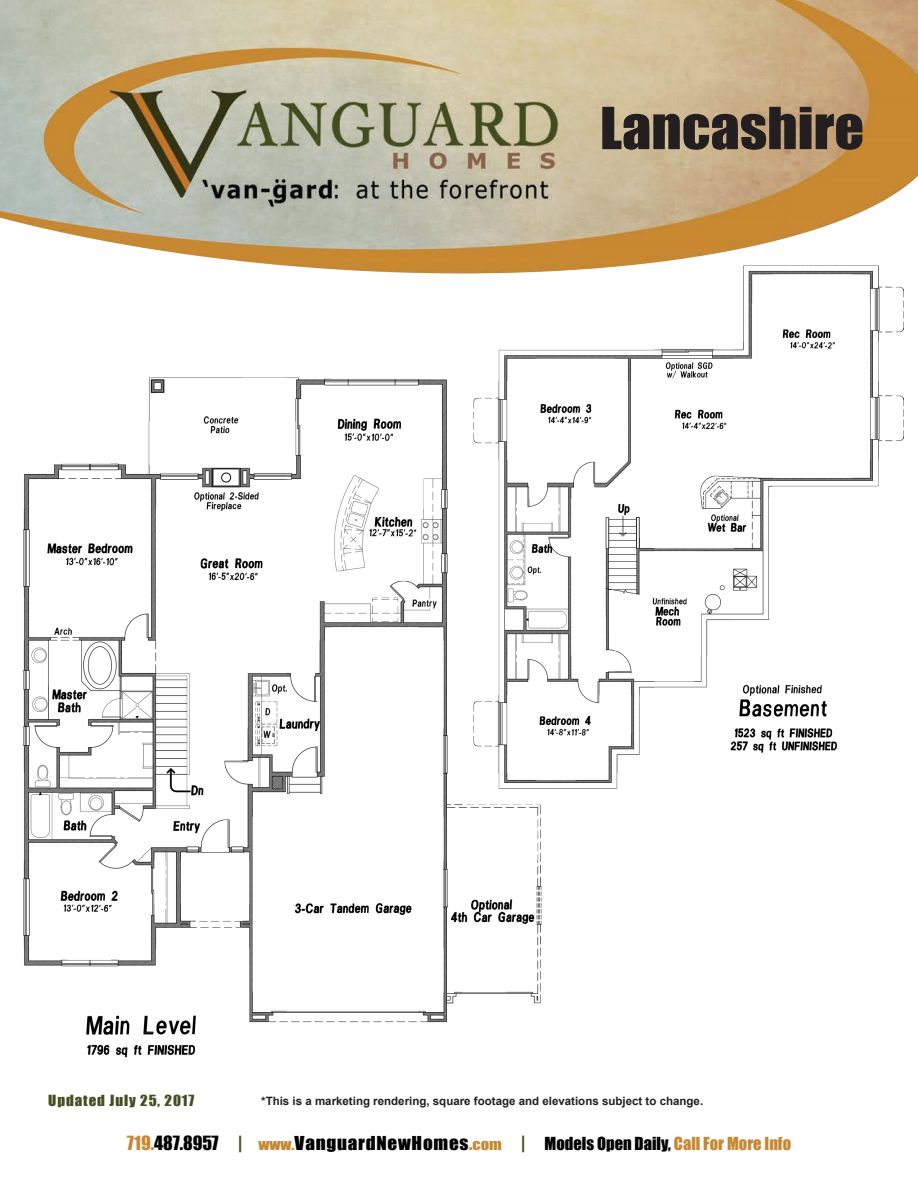
<style>
.page{position:relative;width:918px;height:1188px;background:#fff}
.page>*{position:absolute;margin:0;border:0;box-sizing:border-box;transform-origin:0 0}
.t1{font:53.55px "Impact";color:#231f20;scale:1.09 1}
.t2{font:17.7px "Impact";letter-spacing:.04em;color:#000;scale:1.08 1}
.t3{font:14.1px "Impact";letter-spacing:.06em;color:#434e21;scale:1.06 1}
.t4{font:700 11.55px "Arial";color:#231f20}
.s1{font-size:18px;color:#c68832}
.s2{font-size:18px}
.s3{font-size:18px;color:#444e21}
.s4{font-size:14.1px;color:#c68832}
.s5{font-size:16.5px}
.s6{font-size:16.5px;color:#c68832}
</style>
<div class="page">
<img style="left:0;top:0;width:918px;height:274px">
<img style="left:23px;top:377px;width:519px;height:681px">
<img style="left:464px;top:263px;width:440px;height:552px">
<p class="t1" style="left:600px;top:87px;width:244px">Lancashire</p>
<p class="t3" style="left:48px;top:1089px;width:139px">Updated July 25, 2017</p>
<p class="t4" style="left:261px;top:1093px;width:444px">*This is a marketing rendering, square footage and elevations subject to change.</p>
<p class="t2" style="left:127px;top:1129px;width:617px"><span class="s1">719.</span><span class="s2">487.8957</span> <span class="s3">|</span> <span class="s4">www.</span>VanguardNewHomes<span class="s1">.</span><span class="s4">com</span> <span class="s3">|</span> <span class="s5">Models Open Daily,</span> <span class="s6">Call For More Info</span></p>
</div>
